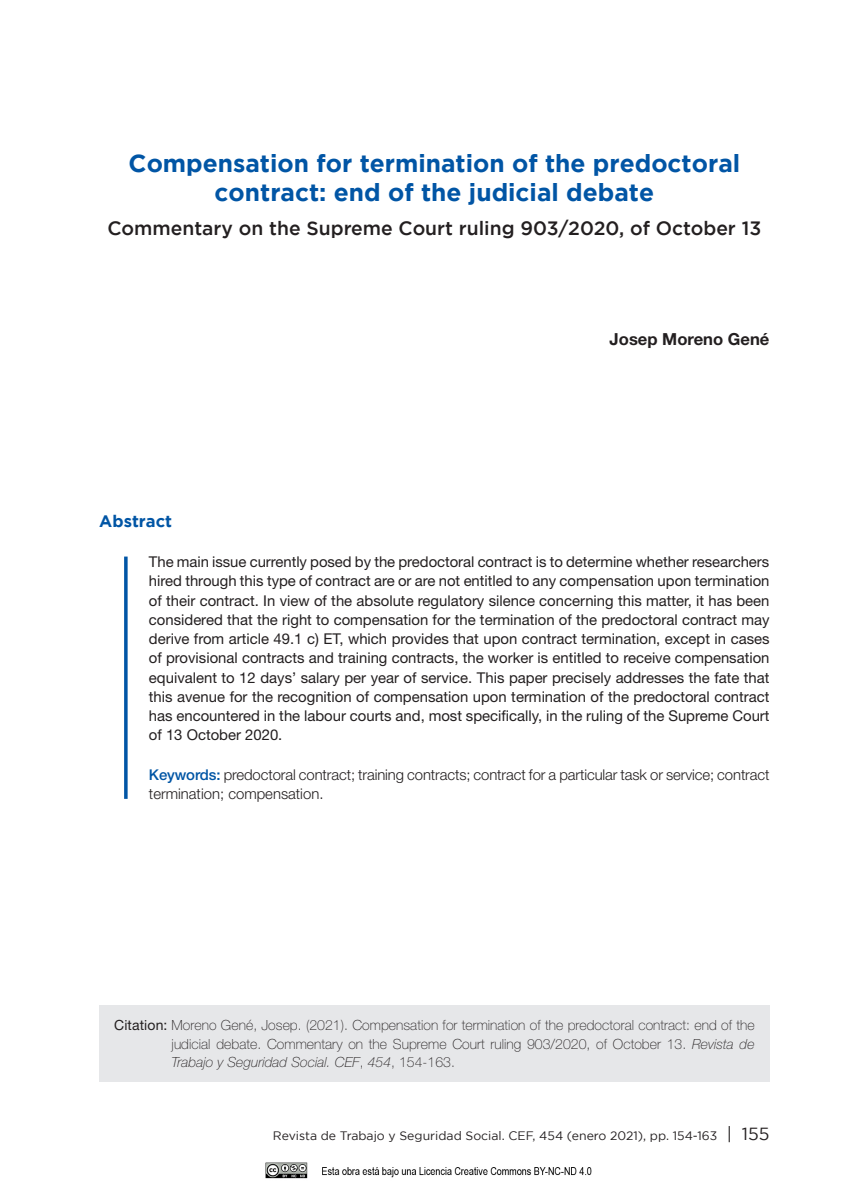
<style>
.page{position:relative;width:844px;height:1191px;background:#fff}
.page>*{position:absolute;margin:0;border:0;box-sizing:border-box;transform-origin:0 0}
.t1{font:700 24.5px/29.8px "Gotham";color:#0155a5;text-align:center}
.t2{font:500 19.25px "Gotham";color:#231f20}
.t3{font:700 16.62px "Helvetica Neue LT Std";color:#231f20}
.t4{font:700 16.62px "Gotham";color:#0155a5}
.t5{font:14.88px/19.2px "Helvetica Neue LT Std";color:#231f20;text-align:justify}
.t6{font:300 14.88px/19.2px "Helvetica Neue LT Std";letter-spacing:-.005em;color:#231f20}
.t7{font:100 14px/18.4px "Helvetica Neue LT Std";letter-spacing:.005em;color:#231f20;text-align:justify}
.t8{font:12.25px "Gotham";color:#231f20}
.s1{font-weight:500;color:#0155a5}
.s2{font-weight:400}
.s3{font-style:italic}
.s4{font-size:17.5px}
</style>
<div class="page">
<svg style="left:124px;top:556px;width:4px;height:243px"></svg>
<div style="left:99px;top:1005px;width:670px;height:76px;background:#e6e7e9"></div>
<img style="left:265px;top:1162px;width:327px;height:17px">
<h1 class="t1" style="left:128px;top:147px;width:613px">Compensation for termination of the predoctoral contract: end of the judicial debate</h1>
<p class="t2" style="left:107px;top:217px;width:655px">Commentary on the Supreme Court ruling 903/2020, of October 13</p>
<p class="t3" style="left:609px;top:329px;width:161px">Josep Moreno Gené</p>
<p class="t4" style="left:99px;top:511px;width:74px">Abstract</p>
<p class="t5" style="left:149px;top:552px;width:622px">The main issue currently posed by the predoctoral contract is to determine whether researchers hired through this type of contract are or are not entitled to any compensation upon termination of their contract. In view of the absolute regulatory silence concerning this matter, it has been considered that the right to compensation for the termination of the predoctoral contract may derive from article 49.1 c) ET, which provides that upon contract termination, except in cases of provisional contracts and training contracts, the worker is entitled to receive compensation equivalent to 12 days’ salary per year of service. This paper precisely addresses the fate that this avenue for the recognition of compensation upon termination of the predoctoral contract has encountered in the labour courts and, most specifically, in the ruling of the Supreme Court of 13 October 2020.</p>
<p class="t6" style="left:149px;top:764px;width:622px"><span class="s1">Keywords:</span> predoctoral contract; training contracts; contract for a particular task or service; contract termination; compensation.</p>
<p class="t7" style="left:171px;top:1016px;width:584px;text-indent:-57px"><span class="s2">Citation:</span> Moreno Gené, Josep. (2021). Compensation for termination of the predoctoral contract: end of the judicial debate. Commentary on the Supreme Court ruling 903/2020, of October 13. <span class="s3">Revista de Trabajo y Seguridad Social. CEF</span>, <span class="s3">454</span>, 154-163.</p>
<p class="t8" style="left:273px;top:1128px;width:498px">Revista de Trabajo y Seguridad Social. CEF, 454 (enero 2021), pp. 154-163 <span class="s4">| 155</span></p>
</div>
